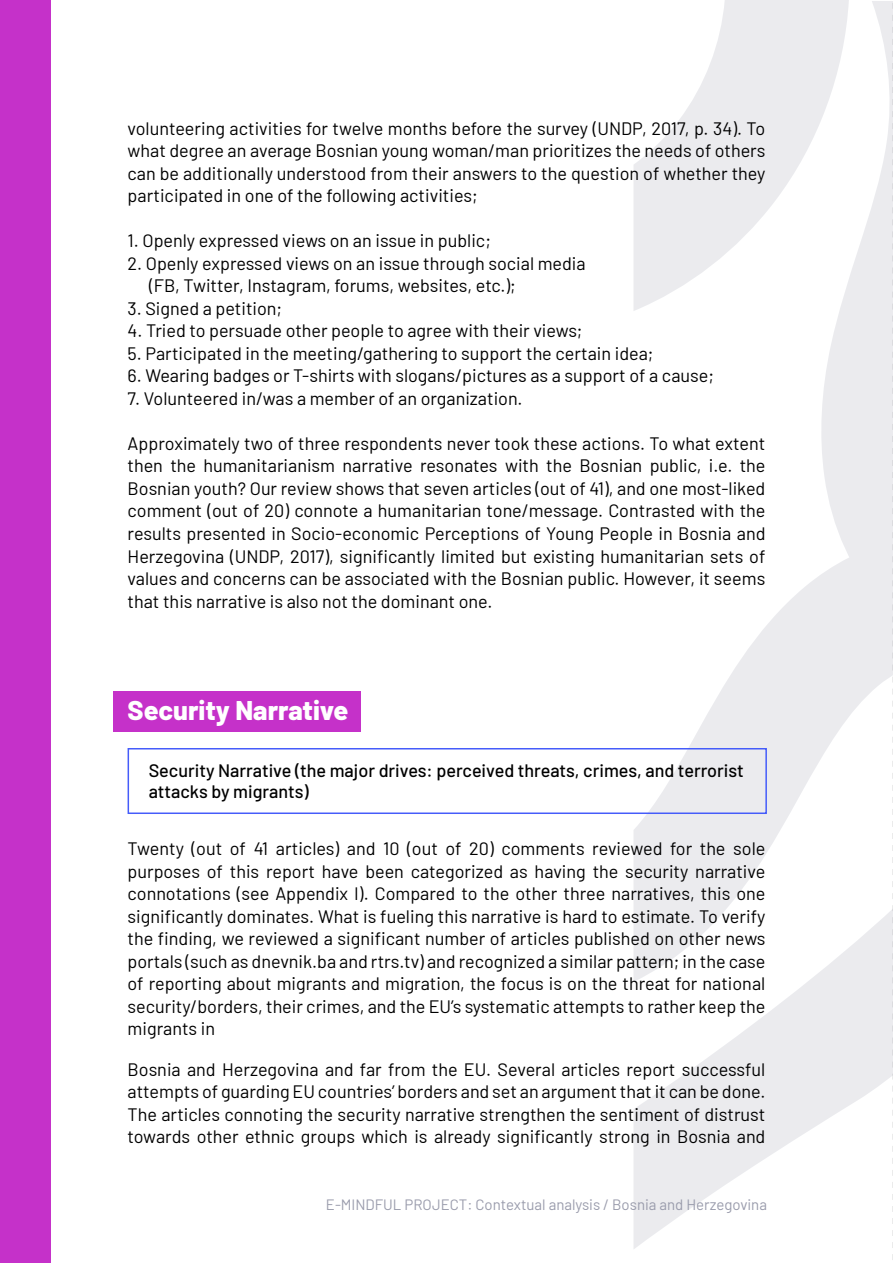
<style>
.page{position:relative;width:893px;height:1263px;background:#fff}
.page>*{position:absolute;margin:0;border:0;box-sizing:border-box;transform-origin:0 0}
.t1{font:800 27px "Barlow";color:#fff}
.t2{font:18px/22.5px "Barlow";color:#000;text-align:justify}
.t3{font:500 18px/21.6px "Barlow";color:#000}
.t4{font:15px "Barlow";color:#9a9cac}
</style>
<div class="page">
<div style="left:0;top:0;width:51px;height:1263px;background:#c531c9"></div>
<svg style="left:634px;top:576px;width:259px;height:673px"></svg>
<svg style="left:819px;top:1px;width:74px;height:671px;fill:#ebebee"></svg>
<svg style="left:634px;top:0;width:215px;height:311px;fill:#ebebee"></svg>
<div style="left:114px;top:691px;width:247px;height:40px;background:#c531c9"></div>
<div style="left:128px;top:748px;width:639px;height:66px;border:2px solid #455cfa"></div>
<p class="t2" style="left:128px;top:116px;width:639px">volunteering activities for twelve months before the survey (UNDP, 2017, p. 34). To what degree an average Bosnian young woman/man prioritizes the needs of others can be additionally understood from their answers to the question of whether they participated in one of the following activities;</p>
<p class="t2" style="left:128px;top:228px;width:365px">1. Openly expressed views on an issue in public;</p>
<p class="t2" style="left:128px;top:251px;width:460px">2. Openly expressed views on an issue through social media</p>
<p class="t2" style="left:149px;top:273px;width:368px">(FB, Twitter, Instagram, forums, websites, etc.);</p>
<p class="t2" style="left:128px;top:296px;width:156px">3. Signed a petition;</p>
<p class="t2" style="left:128px;top:318px;width:456px">4. Tried to persuade other people to agree with their views;</p>
<p class="t2" style="left:128px;top:341px;width:527px">5. Participated in the meeting/gathering to support the certain idea;</p>
<p class="t2" style="left:128px;top:363px;width:588px">6. Wearing badges or T-shirts with slogans/pictures as a support of a cause;</p>
<p class="t2" style="left:128px;top:386px;width:396px">7. Volunteered in/was a member of an organization.</p>
<p class="t2" style="left:128px;top:431px;width:639px">Approximately two of three respondents never took these actions. To what extent then the humanitarianism narrative resonates with the Bosnian public, i.e. the Bosnian youth? Our review shows that seven articles (out of 41), and one most-liked comment (out of 20) connote a humanitarian tone/message. Contrasted with the results presented in Socio-economic Perceptions of Young People in Bosnia and Herzegovina (UNDP, 2017), significantly limited but existing humanitarian sets of values and concerns can be associated with the Bosnian public. However, it seems that this narrative is also not the dominant one.</p>
<p class="t1" style="left:128px;top:690px;width:222px">Security Narrative</p>
<p class="t3" style="left:149px;top:758px;width:597px">Security Narrative (the major drives: perceived threats, crimes, and terrorist attacks by migrants)</p>
<p class="t2" style="left:128px;top:836px;width:639px">Twenty (out of 41 articles) and 10 (out of 20) comments reviewed for the sole purposes of this report have been categorized as having the security narrative connotations (see Appendix I). Compared to the other three narratives, this one significantly dominates. What is fueling this narrative is hard to estimate. To verify the finding, we reviewed a significant number of articles published on other news portals (such as dnevnik.ba and rtrs.tv) and recognized a similar pattern; in the case of reporting about migrants and migration, the focus is on the threat for national security/borders, their crimes, and the EU’s systematic attempts to rather keep the migrants in</p>
<p class="t2" style="left:128px;top:1056px;width:639px">Bosnia and Herzegovina and far from the EU. Several articles report successful attempts of guarding EU countries’ borders and set an argument that it can be done.</p>
<p class="t2" style="left:128px;top:1101px;width:639px">The articles connoting the security narrative strengthen the sentiment of distrust towards other ethnic groups which is already significantly strong in Bosnia and</p>
<p class="t4" style="left:326px;top:1194px;width:443px">E-MINDFUL PROJECT: Contextual analysis / Bosnia and Herzegovina</p>
</div>
